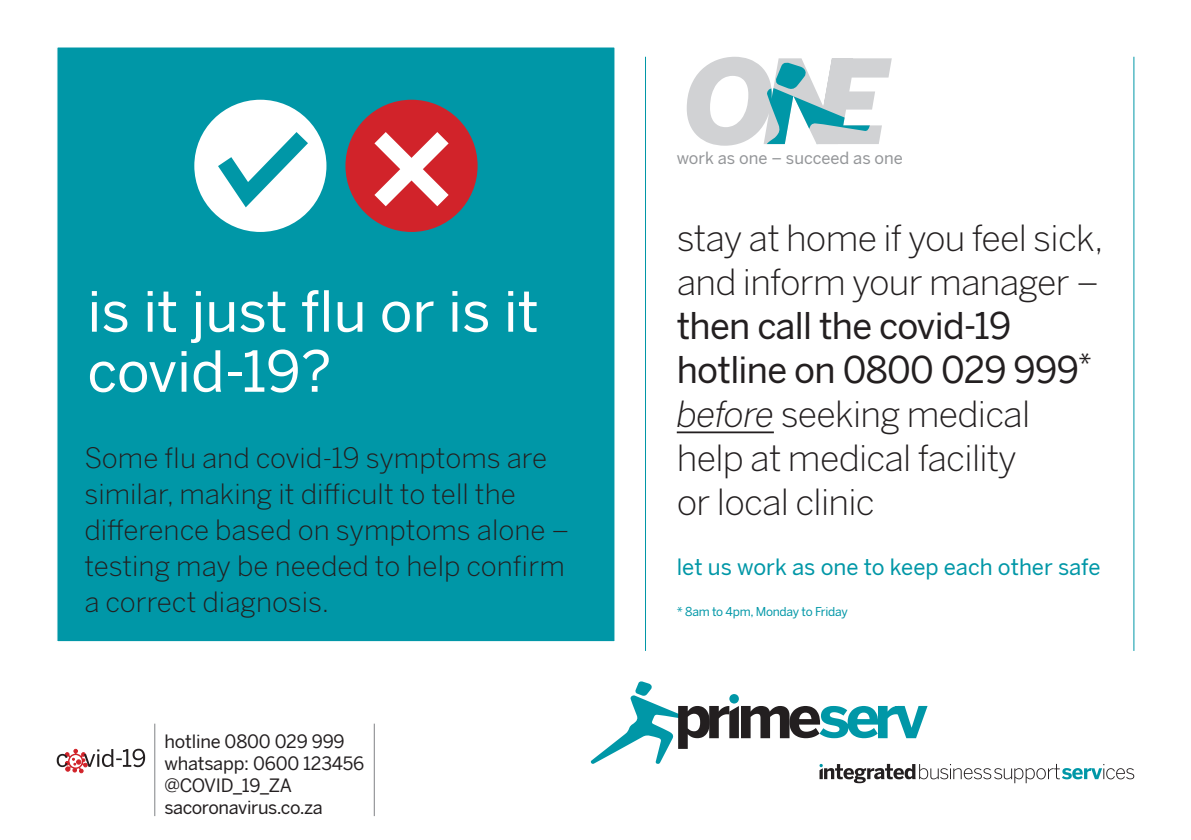
<style>
.page{position:relative;width:1191px;height:840px;background:#fff}
.page>*{position:absolute;margin:0;border:0;box-sizing:border-box;transform-origin:0 0}
.t1{font:56px/60px "Benton Sans";color:#fff}
.t2{font:300 36px/44px "Benton Sans";letter-spacing:-.02em;color:#231f20}
.t3{font:300 28px/36px "Benton Sans";color:#231f20}
.t4{font:22px "Benton Sans";color:#0097a7}
.t5{font:18px/22px "Benton Sans";letter-spacing:-.01em;color:#231f20}
.t6{font:16.4px "Benton Sans";color:#939598}
.t7{font:12px "Benton Sans";letter-spacing:-.02em;color:#0097a7}
.s1{font-weight:400}
.s2{font-style:italic}
</style>
<div class="page">
<hr style="left:645px;top:57px;width:1px;height:593px;background:#0097a7">
<hr style="left:1133px;top:57px;width:1px;height:593px;background:#0097a7">
<svg style="left:686px;top:57px;width:205px;height:89px"></svg>
<svg style="left:590px;top:681px;width:544px;height:101px"></svg>
<div style="left:57px;top:47px;width:558px;height:594px;background:#0097a7"></div>
<hr style="left:154px;top:723px;width:1px;height:92px;background:#808285">
<hr style="left:374px;top:723px;width:1px;height:92px;background:#808285">
<svg style="left:57px;top:748px;width:88px;height:24px"></svg>
<div style="left:194px;top:100px;width:132px;height:132px;background:#fff;border-radius:50%"></div>
<svg style="left:202px;top:115px;width:123px;height:105px"></svg>
<div style="left:345px;top:100px;width:132px;height:132px;background:#d1232a;border-radius:50%"></div>
<svg style="left:357px;top:115px;width:108px;height:108px"></svg>
<hr style="left:677px;top:431px;width:97px;height:2px;background:#231f20">
<h1 class="t1" style="left:87px;top:281px;width:453px">is it just flu or is it covid-19?</h1>
<p class="t3" style="left:84px;top:439px;width:487px">Some flu and covid-19 symptoms are similar, making it difficult to tell the difference based on symptoms alone – testing may be needed to help confirm a correct diagnosis.</p>
<p class="t5" style="left:164px;top:730px;width:201px">hotline 0800 029 999 whatsapp: 0600 123456 @COVID_19_ZA sacoronavirus.co.za</p>
<p class="t6" style="left:677px;top:148px;width:228px">work as one – succeed as one</p>
<p class="t2" style="left:677px;top:215px;width:428px">stay at home if you feel sick, and inform your manager –</p>
<p class="t2" style="left:677px;top:303px;width:416px"><span class="s1">then call the covid-19 hotline on 0800 029 999</span><sup>* </sup><span class="s2">before</span> seeking medical help at medical facility<br>or local clinic</p>
<p class="t4" style="left:677px;top:553px;width:425px">let us work as one to keep each other safe</p>
<p class="t7" style="left:677px;top:604px;width:173px">* 8am to 4pm, Monday to Friday</p>
</div>
